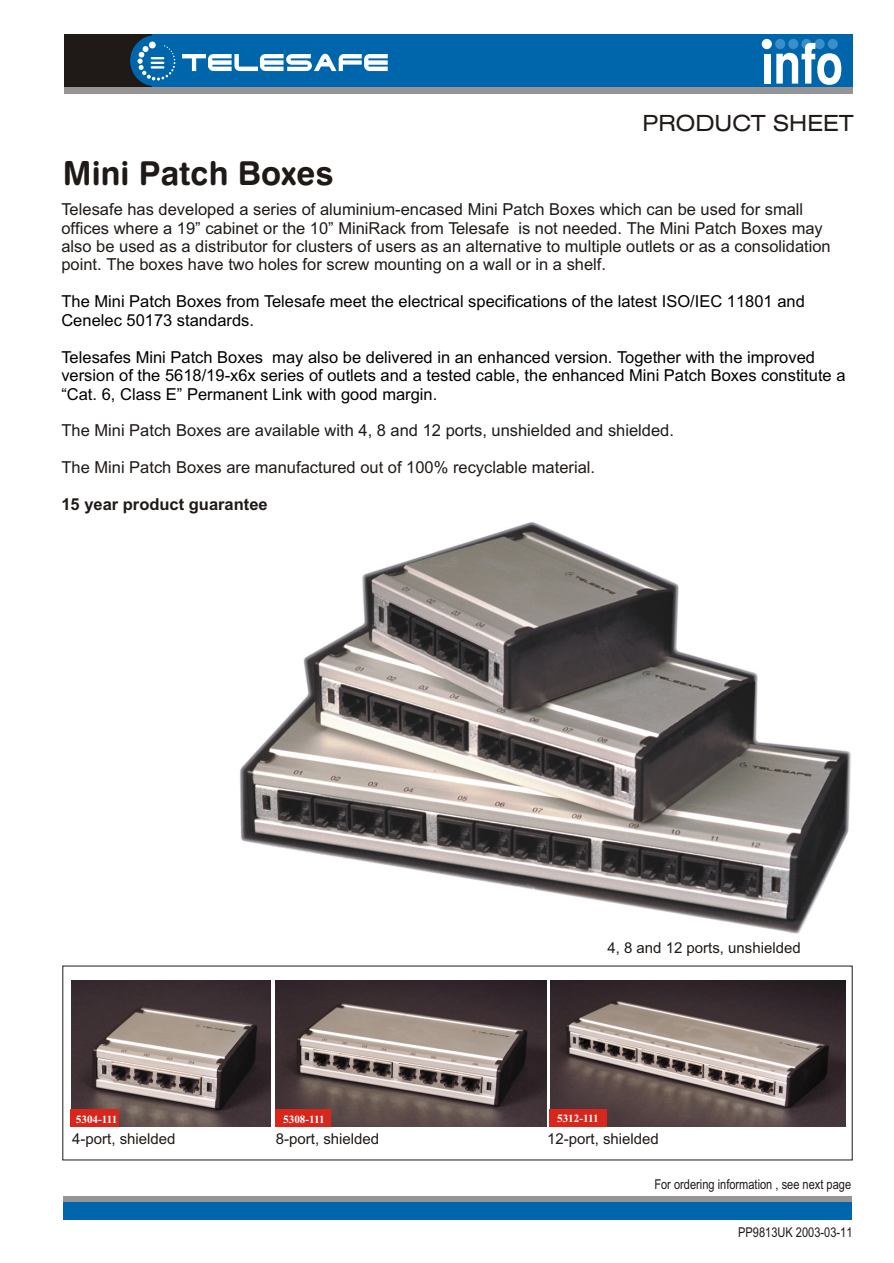
<style>
.page{position:relative;width:894px;height:1263px;background:#fff}
.page>*{position:absolute;margin:0;border:0;box-sizing:border-box;transform-origin:0 0}
.t1{font:33px "Swiss 721 BT Bold Rounded";color:#1f1a17}
.t2{font:expanded 22.35px "Swiss 721 BT";color:#1f1a17}
.t3{font:16.5px/18.5px "Arial";color:#1f1a17}
.t4{font:16.5px/18.5px "Arial";color:#000}
.t5{font:700 16.5px "Arial";color:#1f1a17}
.t6{font:15px "Arial";color:#1f1a17}
.t7{font:13.5px "Arial Narrow";color:#1f1a17}
.t8{font:700 11.1px "Times New Roman";color:#fff}
</style>
<div class="page">
<svg style="left:62px;top:966px;width:791px;height:194px"></svg>
<div style="left:64px;top:35px;width:726px;height:58px;background:#1f1a17"></div>
<div style="left:152px;top:35px;width:700px;height:58px;background:#0066ab"></div>
<div style="left:64px;top:88px;width:788px;height:6px;background:#969494"></div>
<div style="left:130px;top:35px;width:51px;height:51px;background:#0066ab;border-radius:50%"></div>
<div style="left:149px;top:42px;width:7px;height:6px;background:#fff;border-radius:50%"></div>
<svg style="left:137px;top:45px;width:38px;height:36px"></svg>
<svg style="left:182px;top:54px;width:206px;height:17px"></svg>
<div style="left:764px;top:54px;width:6px;height:30px;background:#fff"></div>
<div style="left:762px;top:39px;width:10px;height:10px;background:#fff;border-radius:50%"></div>
<div style="left:775px;top:39px;width:10px;height:10px;background:#388fc9;border-radius:50%"></div>
<div style="left:788px;top:39px;width:10px;height:10px;background:#388fc9;border-radius:50%"></div>
<div style="left:801px;top:39px;width:11px;height:10px;background:#388fc9;border-radius:50%"></div>
<div style="left:815px;top:39px;width:10px;height:10px;background:#388fc9;border-radius:50%"></div>
<div style="left:828px;top:39px;width:10px;height:10px;background:#388fc9;border-radius:50%"></div>
<svg style="left:776px;top:43px;width:65px;height:42px"></svg>
<div style="left:63px;top:1196px;width:789px;height:6px;background:#969494"></div>
<div style="left:63px;top:1202px;width:789px;height:18px;background:#0066ab"></div>
<img style="left:276px;top:980px;width:271px;height:147px">
<div style="left:276px;top:1110px;width:55px;height:17px;background:#d9261c"></div>
<img style="left:550px;top:980px;width:296px;height:146px">
<div style="left:550px;top:1109px;width:57px;height:17px;background:#d9261c"></div>
<img style="left:240px;top:522px;width:611px;height:412px">
<h2 class="t2" style="left:642px;top:114px;width:212px">PRODUCT SHEET</h2>
<h1 class="t1" style="left:63px;top:160px;width:272px">Mini Patch Boxes</h1>
<p class="t3" style="left:61px;top:202px;width:771px">Telesafe has developed a series of aluminium-encased Mini Patch Boxes which can be used for small offices where a 19” cabinet or the 10” MiniRack from Telesafe is not needed. The Mini Patch Boxes may also be used as a distributor for clusters of users as an alternative to multiple outlets or as a consolidation point. The boxes have two holes for screw mounting on a wall or in a shelf.</p>
<p class="t4" style="left:61px;top:294px;width:745px">The Mini Patch Boxes from Telesafe meet the electrical specifications of the latest ISO/IEC 11801 and<br>Cenelec 50173 standards.</p>
<p class="t4" style="left:61px;top:349px;width:786px">Telesafes Mini Patch Boxes may also be delivered in an enhanced version. Together with the improved version of the 5618/19-x6x series of outlets and a tested cable, the enhanced Mini Patch Boxes constitute a “Cat. 6, Class E” Permanent Link with good margin.</p>
<p class="t3" style="left:61px;top:423px;width:614px">The Mini Patch Boxes are available with 4, 8 and 12 ports, unshielded and shielded.</p>
<p class="t3" style="left:61px;top:460px;width:535px">The Mini Patch Boxes are manufactured out of 100% recyclable material.</p>
<p class="t5" style="left:61px;top:498px;width:208px">15 year product guarantee</p>
<p class="t6" style="left:607px;top:942px;width:195px">4, 8 and 12 ports, unshielded</p>
<p class="t8" style="left:76px;top:1116px;width:43px">5304-111</p>
<p class="t8" style="left:283px;top:1115px;width:43px">5308-111</p>
<p class="t8" style="left:557px;top:1115px;width:43px">5312-111</p>
<p class="t6" style="left:72px;top:1133px;width:105px">4-port, shielded</p>
<p class="t6" style="left:276px;top:1133px;width:105px">8-port, shielded</p>
<p class="t6" style="left:547px;top:1133px;width:113px">12-port, shielded</p>
<p class="t7" style="left:654px;top:1179px;width:198px">For ordering information , see next page</p>
<p class="t7" style="left:738px;top:1228px;width:116px">PP9813UK 2003-03-11</p>
</div>
